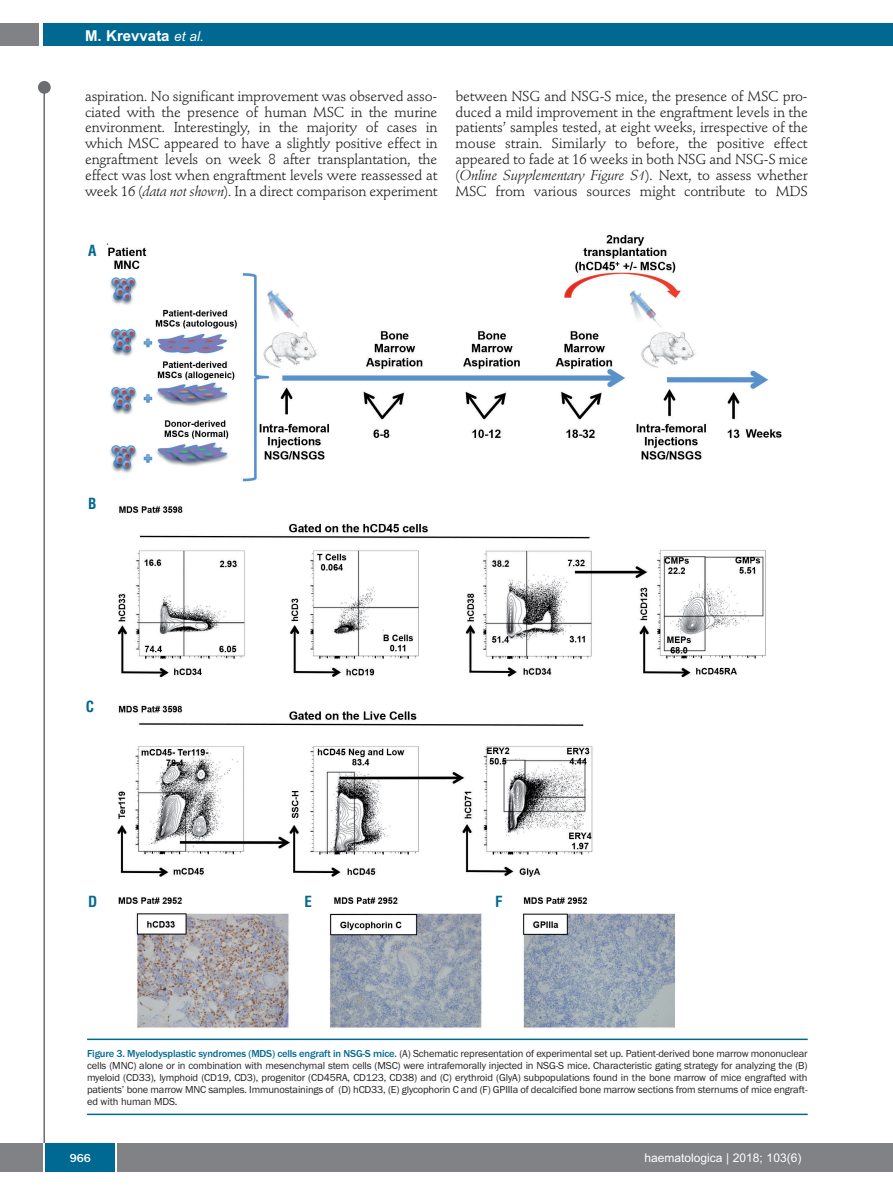
<style>
.page{position:relative;width:893px;height:1191px;background:#fff}
.page>*{position:absolute;margin:0;border:0;box-sizing:border-box;transform-origin:0 0}
.t1{font:700 15px "Arial";color:#fff}
.t2{font:700 condensed 15px "Helvetica";color:#006991}
.t3{font:14.25px/15.9px "Stempel Schneidler";letter-spacing:-.015em;color:#231f20;text-align:justify}
.t4{font:12px "Arial";color:#fff}
.t5{font:500 12px "Franklin Gothic";color:#fff}
.t6{font:10.5px/12px "Franklin Gothic";letter-spacing:-.015em;color:#231f20;text-align:justify}
.s1{font-weight:400;font-style:italic;font-size:13.5px}
.s2{font-style:italic}
.s3{font-weight:500;color:#006991}
</style>
<div class="page">
<div style="left:38px;top:81px;width:13px;height:13px;background:#6c6d70;border-radius:50%"></div>
<hr style="left:43px;top:84px;width:2px;height:1061px;background:#6c6d70">
<div style="left:43px;top:23px;width:850px;height:22px;background:#006991"></div>
<div style="left:0;top:23px;width:39px;height:22px;background:#808285"></div>
<div style="left:0;top:1143px;width:893px;height:28px;background:#808285"></div>
<div style="left:45px;top:1143px;width:71px;height:28px;background:#006991"></div>
<hr style="left:43px;top:1143px;width:2px;height:28px;background:#fff">
<svg style="left:116px;top:1143px;width:1px;height:28px"></svg>
<img style="left:93px;top:234px;width:693px;height:807px">
<hr style="left:87px;top:1038px;width:721px;height:2px;background:#006991">
<hr style="left:87px;top:1113px;width:721px;height:2px;background:#006991">
<p class="t1" style="left:85px;top:27px;width:120px">M. Krevvata <span class="s1">et al.</span></p>
<p class="t3" style="left:85px;top:89px;width:354px">aspiration. No significant improvement was observed asso&shy;ciated with the presence of human MSC in the murine environment. Interestingly, in the majority of cases in which MSC appeared to have a slightly positive effect in engraftment levels on week 8 after transplantation, the effect was lost when engraftment levels were reassessed at week 16 (<span class="s2">data not shown</span>). In a direct comparison experiment</p>
<p class="t3" style="left:455px;top:89px;width:354px">between NSG and NSG-S mice, the presence of MSC pro&shy;duced a mild improvement in the engraftment levels in the patients’ samples tested, at eight weeks, irrespective of the mouse strain. Similarly to before, the positive effect appeared to fade at 16 weeks in both NSG and NSG-S mice (<span class="s2">Online Supplementary Figure S1</span>). Next, to assess whether MSC from various sources might contribute to MDS</p>
<p class="t2" style="left:88px;top:242px;width:10px">A</p>
<p class="t2" style="left:88px;top:495px;width:10px">B</p>
<p class="t2" style="left:86px;top:698px;width:10px">C</p>
<p class="t2" style="left:88px;top:892px;width:11px">D</p>
<p class="t2" style="left:305px;top:892px;width:9px">E</p>
<p class="t2" style="left:495px;top:892px;width:9px">F</p>
<p class="t6" style="left:87px;top:1047px;width:722px"><span class="s3">Figure 3. Myelodysplastic syndromes (MDS) cells engraft in NSG-S mice.</span> (A) Schematic representation of experimental set up. Patient-derived bone marrow mononuclear cells (MNC) alone or in combination with mesenchymal stem cells (MSC) were intrafemorally injected in NSG-S mice. Characteristic gating strategy for analyzing the (B) myeloid (CD33), lymphoid (CD19, CD3), progenitor (CD45RA, CD123, CD38) and (C) erythroid (GlyA) subpopulations found in the bone marrow of mice engrafted with patients’ bone marrow MNC samples. Immunostainings of (D) hCD33, (E) glycophorin C and (F) GPIIIa of decalcified bone marrow sections from sternums of mice engraft&shy;ed with human MDS.</p>
<p class="t5" style="left:70px;top:1150px;width:23px">966</p>
<p class="t4" style="left:644px;top:1150px;width:158px">haematologica | 2018; 103(6)</p>
</div>
